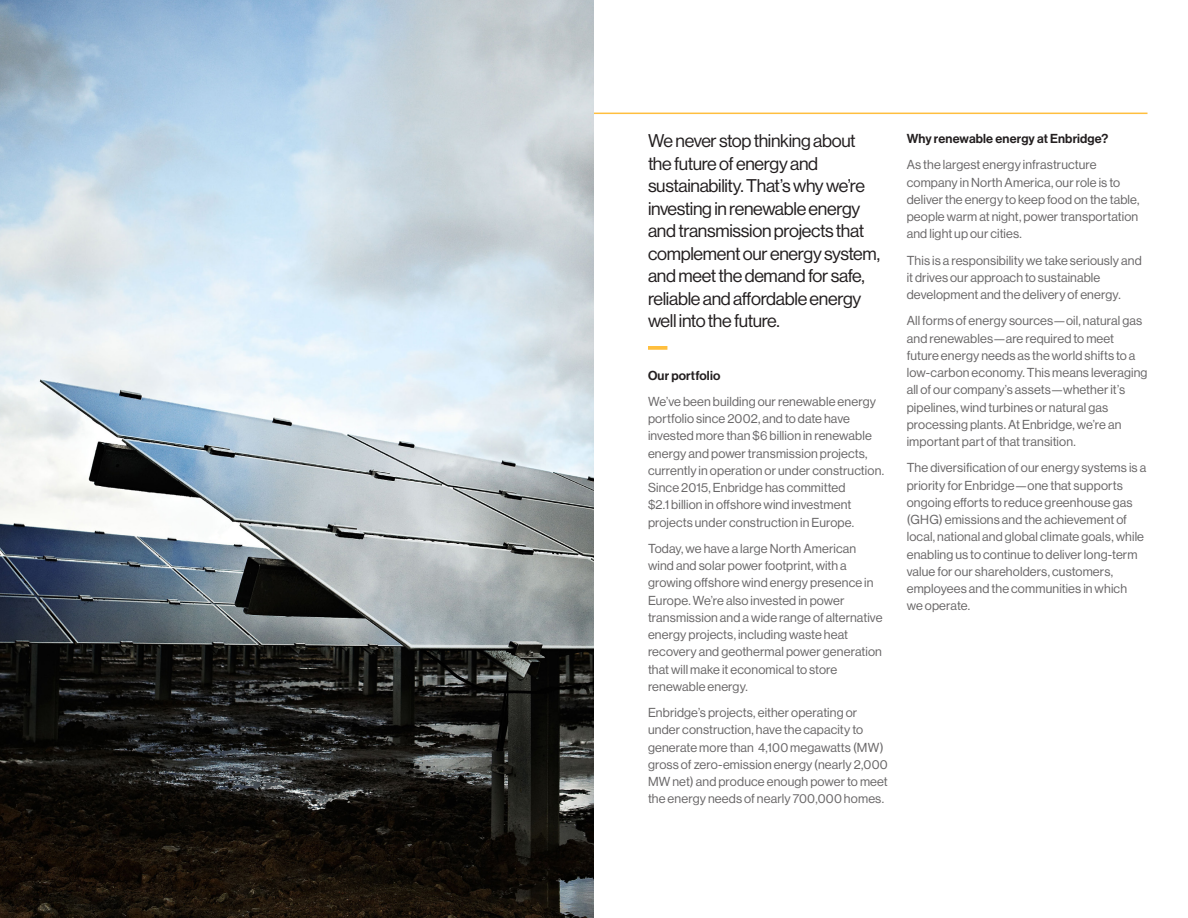
<style>
.page{position:relative;width:1188px;height:918px;background:#fff}
.page>*{position:absolute;margin:0;border:0;box-sizing:border-box;transform-origin:0 0}
._1_body_gray_indent{font:18px/22.5px "N Haas Grotesk DS Std 55 Rg";letter-spacing:-.015em;color:#231f20}
._1_body_gray_indent-2{font:12.75px/17.2px "N Haas Grotesk DS Std 55 Rg";letter-spacing:.01em;color:#696768}
._1_body_gray_indent-3{font:12.75px "N Haas Grotesk DS Std 65 Md";letter-spacing:.015em;color:#231f20}
</style>
<div class="page">
<img style="left:0;top:0;width:594px;height:918px">
<hr style="left:594px;top:113px;width:554px;height:1px;background:#ffbf3e">
<svg style="left:648px;top:346px;width:19px;height:4px"></svg>
<p class="_1_body_gray_indent" style="left:648px;top:130px;width:234px">We never stop thinking about the future of energy and sustainability. That’s why we’re investing in renewable energy and transmission projects that complement our energy system, and meet the demand for safe, reliable and affordable energy well into the future.</p>
<p class="_1_body_gray_indent-3" style="left:648px;top:368px;width:74px">Our portfolio</p>
<p class="_1_body_gray_indent-2" style="left:648px;top:393px;width:238px">We’ve been building our renewable energy portfolio since 2002, and to date have invested more than $6 billion in renewable energy and power transmission projects, currently in operation or under construction.<br>Since 2015, Enbridge has committed<br>$2.1 billion in offshore wind investment projects under construction in Europe.</p>
<p class="_1_body_gray_indent-2" style="left:648px;top:540px;width:236px">Today, we have a large North American wind and solar power footprint, with a growing offshore wind energy presence in Europe. We’re also invested in power transmission and a wide range of alternative energy projects, including waste heat recovery and geothermal power generation that will make it economical to store renewable energy.</p>
<p class="_1_body_gray_indent-2" style="left:648px;top:704px;width:241px">Enbridge’s projects, either operating or under construction, have the capacity to generate more than 4,100 megawatts (MW) gross of zero-emission energy (nearly 2,000<br>MW net) and produce enough power to meet the energy needs of nearly 700,000 homes.</p>
<p class="_1_body_gray_indent-3" style="left:907px;top:131px;width:203px">Why renewable energy at Enbridge?</p>
<p class="_1_body_gray_indent-2" style="left:907px;top:156px;width:234px">As the largest energy infrastructure company in North America, our role is to deliver the energy to keep food on the table, people warm at night, power transportation and light up our cities.</p>
<p class="_1_body_gray_indent-2" style="left:907px;top:252px;width:236px">This is a responsibility we take seriously and it drives our approach to sustainable development and the delivery of energy.</p>
<p class="_1_body_gray_indent-2" style="left:907px;top:312px;width:242px">All forms of energy sources—oil, natural gas and renewables—are required to meet future energy needs as the world shifts to a low-carbon economy. This means leveraging all of our company’s assets—whether it’s pipelines, wind turbines or natural gas processing plants. At Enbridge, we’re an important part of that transition.</p>
<p class="_1_body_gray_indent-2" style="left:907px;top:459px;width:241px">The diversification of our energy systems is a priority for Enbridge—one that supports ongoing efforts to reduce greenhouse gas (GHG) emissions and the achievement of local, national and global climate goals, while enabling us to continue to deliver long-term value for our shareholders, customers, employees and the communities in which we operate.</p>
</div>
